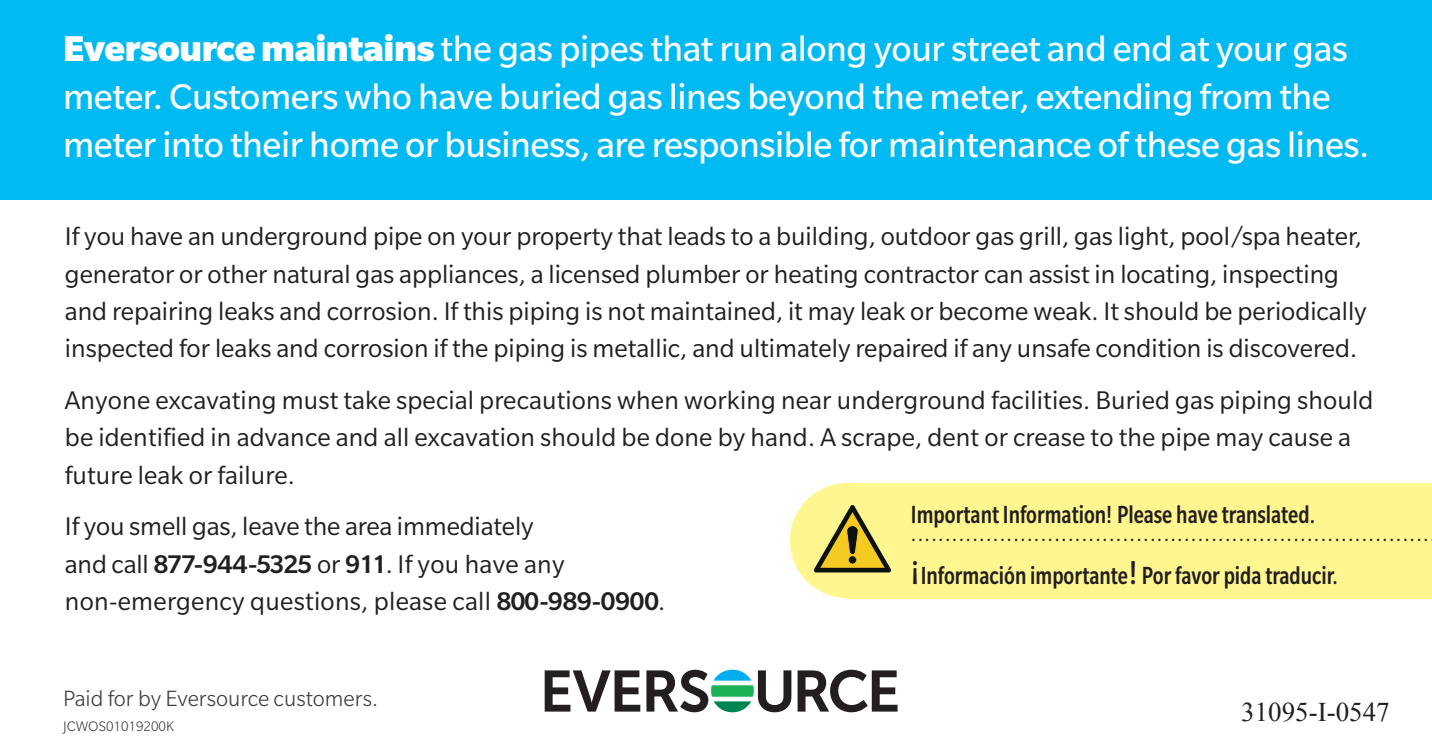
<style>
.page{position:relative;width:1432px;height:756px;background:#fff}
.page>*{position:absolute;margin:0;border:0;box-sizing:border-box;transform-origin:0 0}
.t1{font:39px/48px "Slate Pro";letter-spacing:-.01em;color:#fff}
.t2{font:27.9px/37.5px "Slate Pro";color:#231f20}
.t3{font:500 condensed 27px "Slate Pro";color:#231f20;scale:.9 1}
.t4{font:27px "Times New Roman";color:#231f20}
.t5{font:24px "Slate Pro";color:#231f20;scale:.9 1}
.t6{font:300 24px "Slate Pro";color:#3e3e3f}
.t7{font:300 15px "Slate Pro";color:#3e3e3f}
.s1{font-weight:900}
.s2{font-weight:500}
.s3{font-size:36px}
</style>
<div class="page">
<div style="left:0;top:0;width:1431px;height:200px;background:#00baf1"></div>
<svg style="left:544px;top:670px;width:96px;height:42px"></svg>
<svg style="left:646px;top:670px;width:145px;height:42px"></svg>
<svg style="left:797px;top:670px;width:100px;height:42px"></svg>
<div style="left:848px;top:483px;width:583px;height:115px;background:#fff690"></div>
<div style="left:789px;top:483px;width:117px;height:115px;background:#fff690;border-radius:50%"></div>
<svg style="left:813px;top:505px;width:78px;height:68px"></svg>
<p class="t1" style="left:63px;top:24px;width:1307px"><span class="s1">Eversource maintains</span> the gas pipes that run along your street and end at your gas meter. Customers who have buried gas lines beyond the meter, extending from the meter into their home or business, are responsible for maintenance of these gas lines.</p>
<p class="t2" style="left:65px;top:217px;width:1303px">If you have an underground pipe on your property that leads to a building, outdoor gas grill, gas light, pool/spa heater, generator or other natural gas appliances, a licensed plumber or heating contractor can assist in locating, inspecting and repairing leaks and corrosion. If this piping is not maintained, it may leak or become weak. It should be periodically inspected for leaks and corrosion if the piping is metallic, and ultimately repaired if any unsafe condition is discovered.</p>
<p class="t2" style="left:65px;top:381px;width:1309px">Anyone excavating must take special precautions when working near underground facilities. Buried gas piping should be identified in advance and all excavation should be done by hand. A scrape, dent or crease to the pipe may cause a future leak or failure.</p>
<p class="t2" style="left:65px;top:508px;width:601px">If you smell gas, leave the area immediately<br>and call <span class="s2">877-944-5325</span> or <span class="s2">911</span>. If you have any non-emergency questions, please call <span class="s2">800-989-0900</span>.</p>
<p class="t3" style="left:910px;top:500px;width:450px">Important Information! Please have translated.</p>
<p class="t5" style="left:910px;top:521px;width:576px">............................................................................</p>
<p class="t3" style="left:911px;top:561px;width:475px"><span class="s3">¡</span>Información importante<span class="s3">!</span> Por favor pida traducir.</p>
<p class="t6" style="left:63px;top:686px;width:316px">Paid for by Eversource customers.</p>
<p class="t7" style="left:63px;top:719px;width:113px">JCWOS01019200K</p>
<p class="t4" style="left:1241px;top:694px;width:150px">31095-I-0547</p>
</div>
